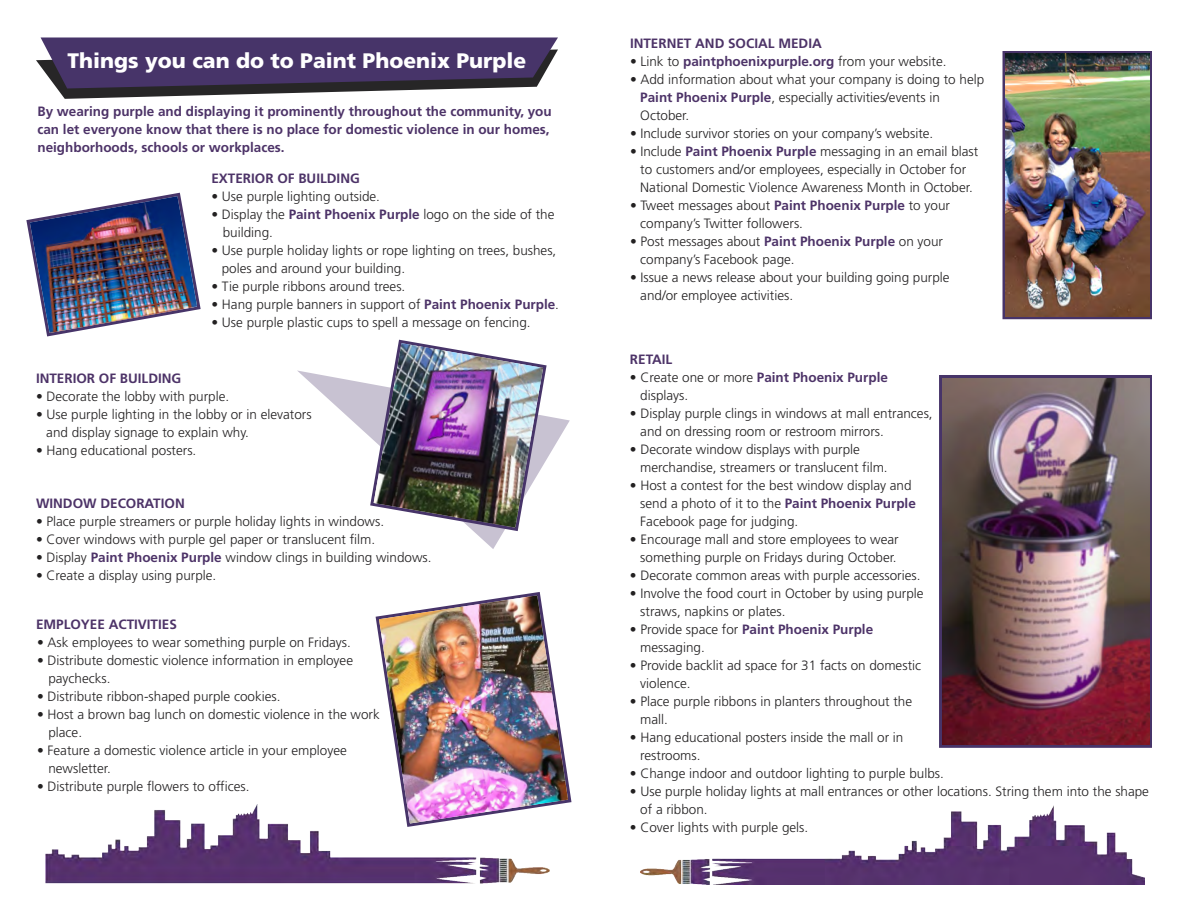
<style>
.page{position:relative;width:1188px;height:918px;background:#fff}
.page>*{position:absolute;margin:0;border:0;box-sizing:border-box;transform-origin:0 0}
.t1{font:900 21px "Frutiger";color:#fff}
.t2{font:300 13.5px/18px "Frutiger";color:#232122}
.t3{font:700 13.5px/18px "Frutiger";color:#4d3368}
.s1{font-weight:700;color:#4d3368}
</style>
<div class="page">
<img style="left:45px;top:804px;width:504px;height:80px">
<img style="left:640px;top:805px;width:504px;height:80px">
<svg style="left:297px;top:370px;width:273px;height:179px"></svg>
<svg style="left:36px;top:37px;width:522px;height:62px;background:#5c4f73"></svg>
<svg style="left:374px;top:592px;width:198px;height:237px"></svg>
<img style="left:379px;top:595px;width:189px;height:229px">
<svg style="left:26px;top:192px;width:175px;height:145px"></svg>
<img style="left:30px;top:196px;width:167px;height:137px">
<svg style="left:368px;top:339px;width:180px;height:194px"></svg>
<img style="left:374px;top:343px;width:169px;height:185px">
<div style="left:1003px;top:51px;width:149px;height:268px;border:3px solid #473469"></div>
<img style="left:1006px;top:54px;width:143px;height:262px">
<div style="left:939px;top:375px;width:213px;height:373px;border:3px solid #473469"></div>
<img style="left:942px;top:378px;width:207px;height:367px">
<h1 class="t1" style="left:68px;top:53px;width:460px">Things you can do to Paint Phoenix Purple</h1>
<p class="t3" style="left:37px;top:103px;width:516px">By wearing purple and displaying it prominently throughout the community, you can let everyone know that there is no place for domestic violence in our homes, neighborhoods, schools or workplaces.</p>
<p class="t3" style="left:212px;top:170px;width:150px">EXTERIOR OF BUILDING</p>
<p class="t2" style="left:212px;top:188px;width:170px">• Use purple lighting outside.</p>
<p class="t2" style="left:223px;top:206px;width:333px;text-indent:-11px">• Display the <span class="s1">Paint Phoenix Purple</span> logo on the side of the building.</p>
<p class="t2" style="left:222px;top:242px;width:336px;text-indent:-10px">• Use purple holiday lights or rope lighting on trees, bushes, poles and around your building.</p>
<p class="t2" style="left:212px;top:278px;width:195px">• Tie purple ribbons around trees.</p>
<p class="t2" style="left:212px;top:296px;width:349px">• Hang purple banners in support of <span class="s1">Paint Phoenix Purple</span>.</p>
<p class="t2" style="left:212px;top:314px;width:321px">• Use purple plastic cups to spell a message on fencing.</p>
<p class="t3" style="left:36px;top:370px;width:147px">INTERIOR OF BUILDING</p>
<p class="t2" style="left:36px;top:388px;width:195px">• Decorate the lobby with purple.</p>
<p class="t2" style="left:46px;top:406px;width:267px;text-indent:-10px">• Use purple lighting in the lobby or in elevators and display signage to explain why.</p>
<p class="t2" style="left:36px;top:442px;width:162px">• Hang educational posters.</p>
<p class="t3" style="left:36px;top:495px;width:150px">WINDOW DECORATION</p>
<p class="t2" style="left:36px;top:513px;width:350px">• Place purple streamers or purple holiday lights in windows.</p>
<p class="t2" style="left:36px;top:531px;width:341px">• Cover windows with purple gel paper or translucent film.</p>
<p class="t2" style="left:36px;top:549px;width:397px">• Display <span class="s1">Paint Phoenix Purple</span> window clings in building windows.</p>
<p class="t2" style="left:36px;top:567px;width:182px">• Create a display using purple.</p>
<p class="t3" style="left:36px;top:616px;width:142px">EMPLOYEE ACTIVITIES</p>
<p class="t2" style="left:37px;top:634px;width:315px">• Ask employees to wear something purple on Fridays.</p>
<p class="t2" style="left:48px;top:652px;width:306px;text-indent:-11px">• Distribute domestic violence information in employee paychecks.</p>
<p class="t2" style="left:37px;top:688px;width:245px">• Distribute ribbon-shaped purple cookies.</p>
<p class="t2" style="left:48px;top:706px;width:333px;text-indent:-11px">• Host a brown bag lunch on domestic violence in the work place.</p>
<p class="t2" style="left:48px;top:742px;width:300px;text-indent:-11px">• Feature a domestic violence article in your employee newsletter.</p>
<p class="t2" style="left:37px;top:778px;width:214px">• Distribute purple flowers to offices.</p>
<p class="t3" style="left:630px;top:35px;width:193px">INTERNET AND SOCIAL MEDIA</p>
<p class="t2" style="left:630px;top:53px;width:318px">• Link to <span class="s1">paintphoenixpurple.org</span> from your website.</p>
<p class="t2" style="left:640px;top:71px;width:345px;text-indent:-10px">• Add information about what your company is doing to help<br><span class="s1">Paint Phoenix Purple</span>, especially activities/events in<br>October.</p>
<p class="t2" style="left:630px;top:125px;width:305px">• Include survivor stories on your company’s website.</p>
<p class="t2" style="left:630px;top:143px;width:350px;text-align:center">• Include <span class="s1">Paint Phoenix Purple</span> messaging in an email blast to customers and/or employees, especially in October for<br>National Domestic Violence Awareness Month in October.</p>
<p class="t2" style="left:640px;top:197px;width:311px;text-indent:-10px">• Tweet messages about <span class="s1">Paint Phoenix Purple</span> to your company’s Twitter followers.</p>
<p class="t2" style="left:640px;top:233px;width:304px;text-indent:-10px">• Post messages about <span class="s1">Paint Phoenix Purple</span> on your company’s Facebook page.</p>
<p class="t2" style="left:640px;top:269px;width:311px;text-indent:-10px">• Issue a news release about your building going purple and/or employee activities.</p>
<p class="t3" style="left:630px;top:352px;width:44px">RETAIL</p>
<p class="t2" style="left:640px;top:370px;width:249px;text-indent:-10px">• Create one or more <span class="s1">Paint Phoenix Purple </span>displays.</p>
<p class="t2" style="left:640px;top:406px;width:294px;text-indent:-10px">• Display purple clings in windows at mall entrances, and on dressing room or restroom mirrors.</p>
<p class="t2" style="left:640px;top:442px;width:249px;text-indent:-10px">• Decorate window displays with purple merchandise, streamers or translucent film.</p>
<p class="t2" style="left:640px;top:478px;width:277px;text-indent:-10px">• Host a contest for the best window display and send a photo of it to the <span class="s1">Paint Phoenix Purple<br></span>Facebook page for judging.</p>
<p class="t2" style="left:630px;top:532px;width:270px;text-align:right">• Encourage mall and store employees to wear something purple on Fridays during October.</p>
<p class="t2" style="left:630px;top:568px;width:292px">• Decorate common areas with purple accessories.</p>
<p class="t2" style="left:640px;top:586px;width:285px;text-indent:-10px">• Involve the food court in October by using purple straws, napkins or plates.</p>
<p class="t2" style="left:640px;top:622px;width:234px;text-indent:-10px">• Provide space for <span class="s1">Paint Phoenix Purple </span>messaging.</p>
<p class="t2" style="left:640px;top:658px;width:282px;text-indent:-10px">• Provide backlit ad space for 31 facts on domestic violence.</p>
<p class="t2" style="left:640px;top:694px;width:273px;text-indent:-10px">• Place purple ribbons in planters throughout the mall.</p>
<p class="t2" style="left:640px;top:730px;width:265px;text-indent:-10px">• Hang educational posters inside the mall or in restrooms.</p>
<p class="t2" style="left:630px;top:766px;width:315px">• Change indoor and outdoor lighting to purple bulbs.</p>
<p class="t2" style="left:640px;top:784px;width:510px;text-indent:-10px">• Use purple holiday lights at mall entrances or other locations. String them into the shape of a ribbon.</p>
<p class="t2" style="left:630px;top:820px;width:180px">• Cover lights with purple gels.</p>
</div>
